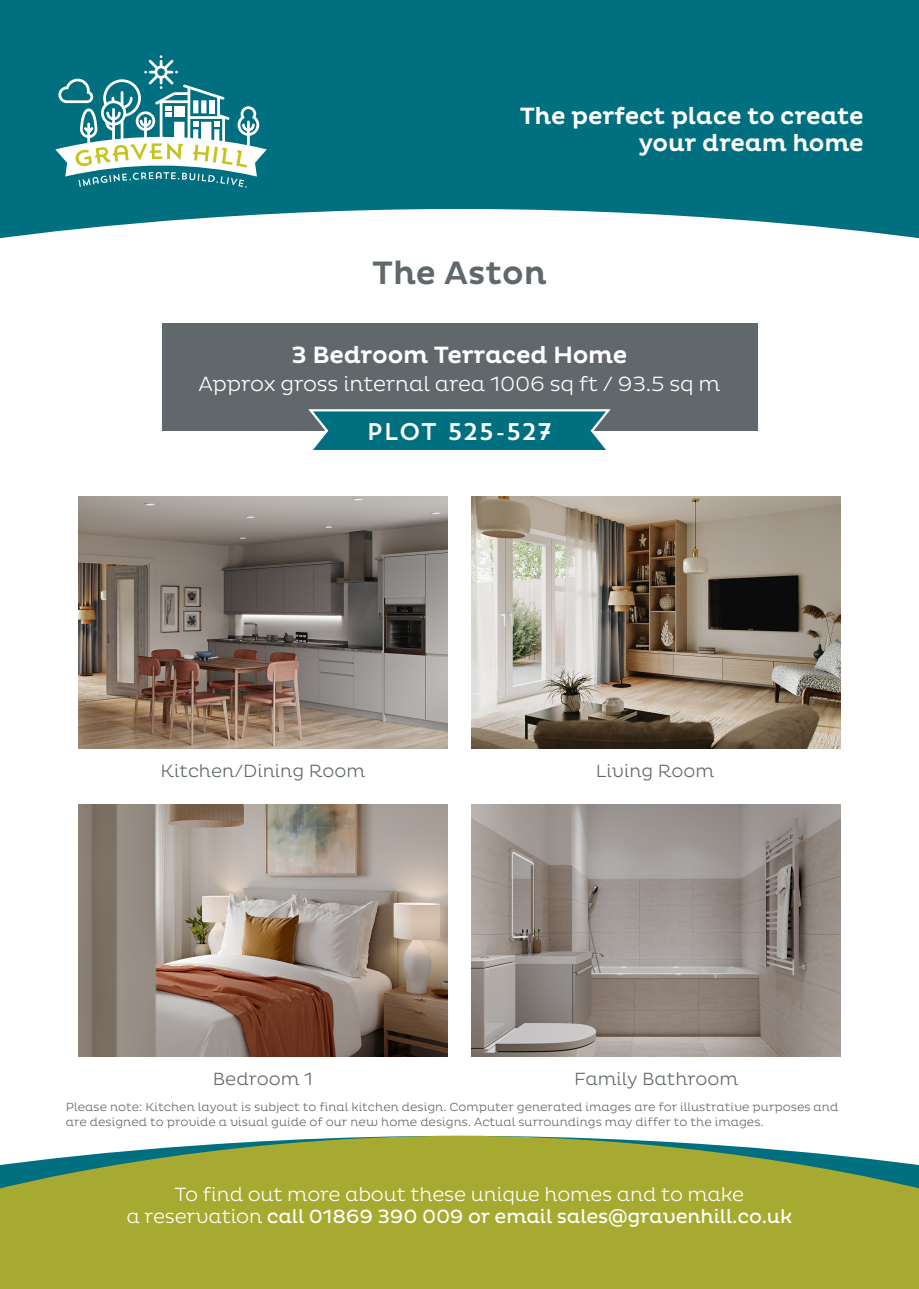
<style>
.page{position:relative;width:919px;height:1289px;background:#fff}
.page>*{position:absolute;margin:0;border:0;box-sizing:border-box;transform-origin:0 0}
.t1{font:500 33px "Pluto";color:#61686b}
.t2{font:500 24px/27px "Pluto";letter-spacing:-.01em;color:#fff;text-align:right}
.t3{font:24px "Trend Sans One";letter-spacing:-.03em;color:#fff}
.t4{font:300 21px "Pluto";letter-spacing:-.01em;color:#fff}
.t5{font:300 19.5px/22.5px "Pluto";letter-spacing:-.01em;color:#fff;text-align:center}
.t6{font:300 18px "Pluto";color:#61686b}
.t7{font:300 12px/15px "Pluto";color:#61686b}
.s1{font-weight:400}
</style>
<div class="page">
<svg style="left:0;top:0;width:918px;height:238px;background:#177c8b"></svg>
<svg style="left:0;top:1135px;width:918px;height:153px;background:#a4ac43"></svg>
<svg style="left:55px;top:55px;width:212px;height:133px"></svg>
<img style="left:78px;top:496px;width:369px;height:252px">
<div style="left:162px;top:323px;width:595px;height:108px;background:#61686b"></div>
<img style="left:471px;top:496px;width:369px;height:252px">
<img style="left:78px;top:804px;width:369px;height:252px">
<img style="left:471px;top:804px;width:369px;height:252px">
<svg style="left:308px;top:409px;width:303px;height:41px;background:#1d7d8c"></svg>
<h2 class="t2" style="left:519px;top:103px;width:345px">The perfect place to create your dream home</h2>
<h1 class="t1" style="left:372px;top:254px;width:176px">The Aston</h1>
<h2 class="t2" style="left:291px;top:341px;width:337px">3 Bedroom Terraced Home</h2>
<h3 class="t4" style="left:198px;top:372px;width:523px">Approx gross internal area 1006 sq ft / 93.5 sq m</h3>
<h2 class="t3" style="left:366px;top:416px;width:188px">PLOT 525-527</h2>
<h3 class="t6" style="left:160px;top:760px;width:206px">Kitchen/Dining Room</h3>
<h3 class="t6" style="left:595px;top:760px;width:120px">Living Room</h3>
<h3 class="t6" style="left:213px;top:1068px;width:101px">Bedroom 1</h3>
<h3 class="t6" style="left:574px;top:1068px;width:166px">Family Bathroom</h3>
<p class="t7" style="left:66px;top:1099px;width:773px">Please note: Kitchen layout is subject to final kitchen design. Computer generated images are for illustrative purposes and are designed to provide a visual guide of our new home designs. Actual surroundings may differ to the images.</p>
<h3 class="t5" style="left:127px;top:1182px;width:667px">To find out more about these unique homes and to make<br>a reservation <span class="s1">call 01869 390 009 or email sales@gravenhill.co.uk</span></h3>
</div>
